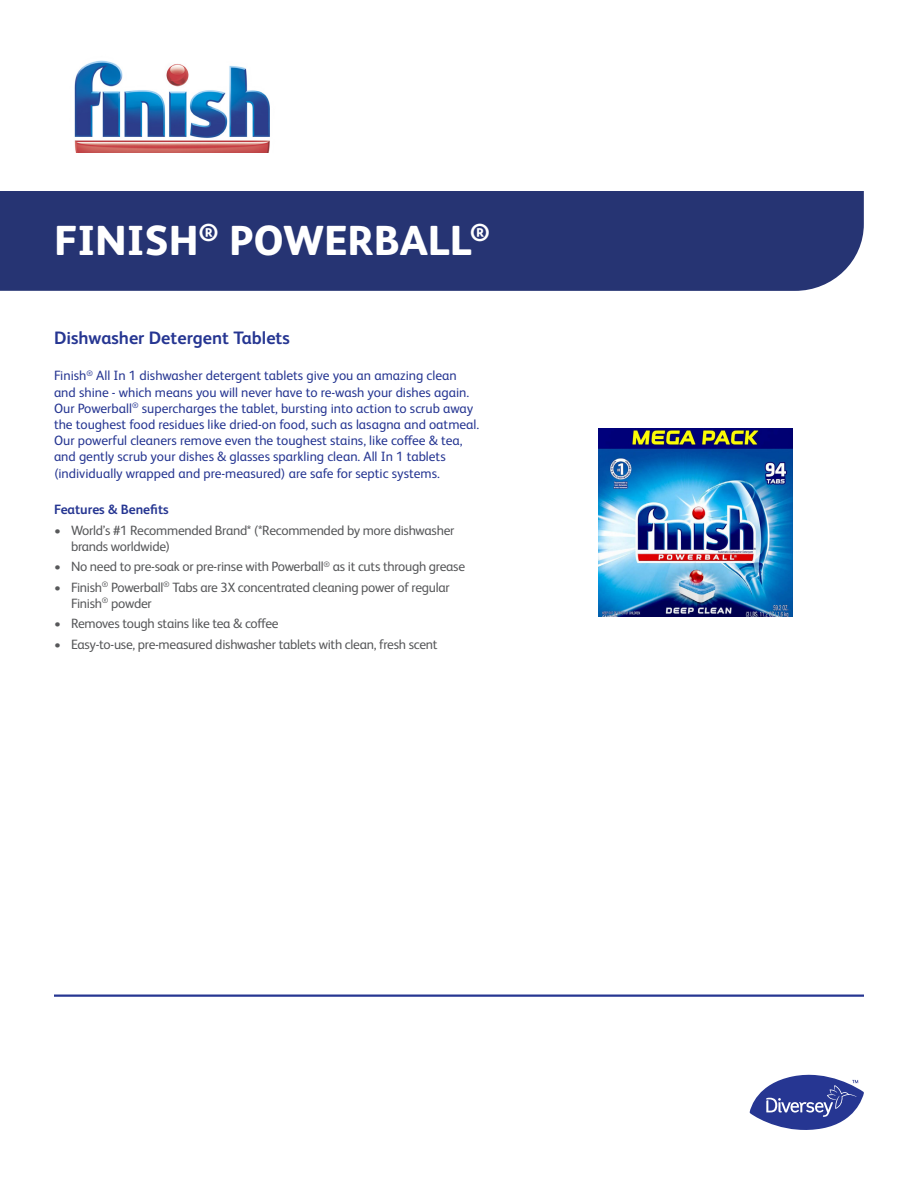
<style>
.page{position:relative;width:918px;height:1188px;background:#fff}
.page>*{position:absolute;margin:0;border:0;box-sizing:border-box;transform-origin:0 0}
.Fancy_Name_page_1{font:800 42px "FS Albert Pro";color:#fff}
.Intro_sentence_page{font:700 18px "FS Albert Pro";color:#263692}
.Intro_sentence_page-2{font:13.5px/16.2px "FS Albert Pro";color:#263692}
.bullet{font:13.5px/16.2px "FS Albert Pro";letter-spacing:-.02em;color:#57585a}
.Section_headings{font:700 13.5px "FS Albert Pro";color:#263692}
</style>
<div class="page">
<hr style="left:54px;top:995px;width:810px;height:2px;background:#263692">
<img style="left:599px;top:428px;width:194px;height:188px">
<svg style="left:749px;top:1074px;width:115px;height:56px"></svg>
<div style="left:0;top:191px;width:864px;height:100px;background:#263473"></div>
<img style="left:74px;top:60px;width:196px;height:92px">
<p class="Fancy_Name_page_1" style="left:54px;top:207px;width:438px">FINISH<sup>®</sup> POWERBALL<sup>®</sup></p>
<p class="Intro_sentence_page" style="left:54px;top:325px;width:237px">Dishwasher Detergent Tablets</p>
<p class="Intro_sentence_page-2" style="left:54px;top:367px;width:427px">Finish<sup>®</sup> All In 1 dishwasher detergent tablets give you an amazing clean and shine - which means you will never have to re-wash your dishes again.<br>Our Powerball<sup>®</sup> supercharges the tablet, bursting into action to scrub away the toughest food residues like dried-on food, such as lasagna and oatmeal.<br>Our powerful cleaners remove even the toughest stains, like coffee &amp; tea, and gently scrub your dishes &amp; glasses sparkling clean. All In 1 tablets (individually wrapped and pre-measured) are safe for septic systems.</p>
<p class="Section_headings" style="left:54px;top:500px;width:116px">Features &amp; Benefits</p>
<p class="bullet" style="left:71px;top:521px;width:385px;text-indent:-17px">• World’s #1 Recommended Brand* (*Recommended by more dishwasher brands worldwide)</p>
<p class="bullet" style="left:54px;top:557px;width:413px">• No need to pre-soak or pre-rinse with Powerball<sup>®</sup> as it cuts through grease</p>
<p class="bullet" style="left:71px;top:578px;width:380px;text-indent:-17px">• Finish<sup>®</sup> Powerball<sup>®</sup> Tabs are 3X concentrated cleaning power of regular<br>Finish<sup>®</sup> powder</p>
<p class="bullet" style="left:54px;top:615px;width:226px">• Removes tough stains like tea &amp; coffee</p>
<p class="bullet" style="left:54px;top:635px;width:385px">• Easy-to-use, pre-measured dishwasher tablets with clean, fresh scent</p>
</div>
